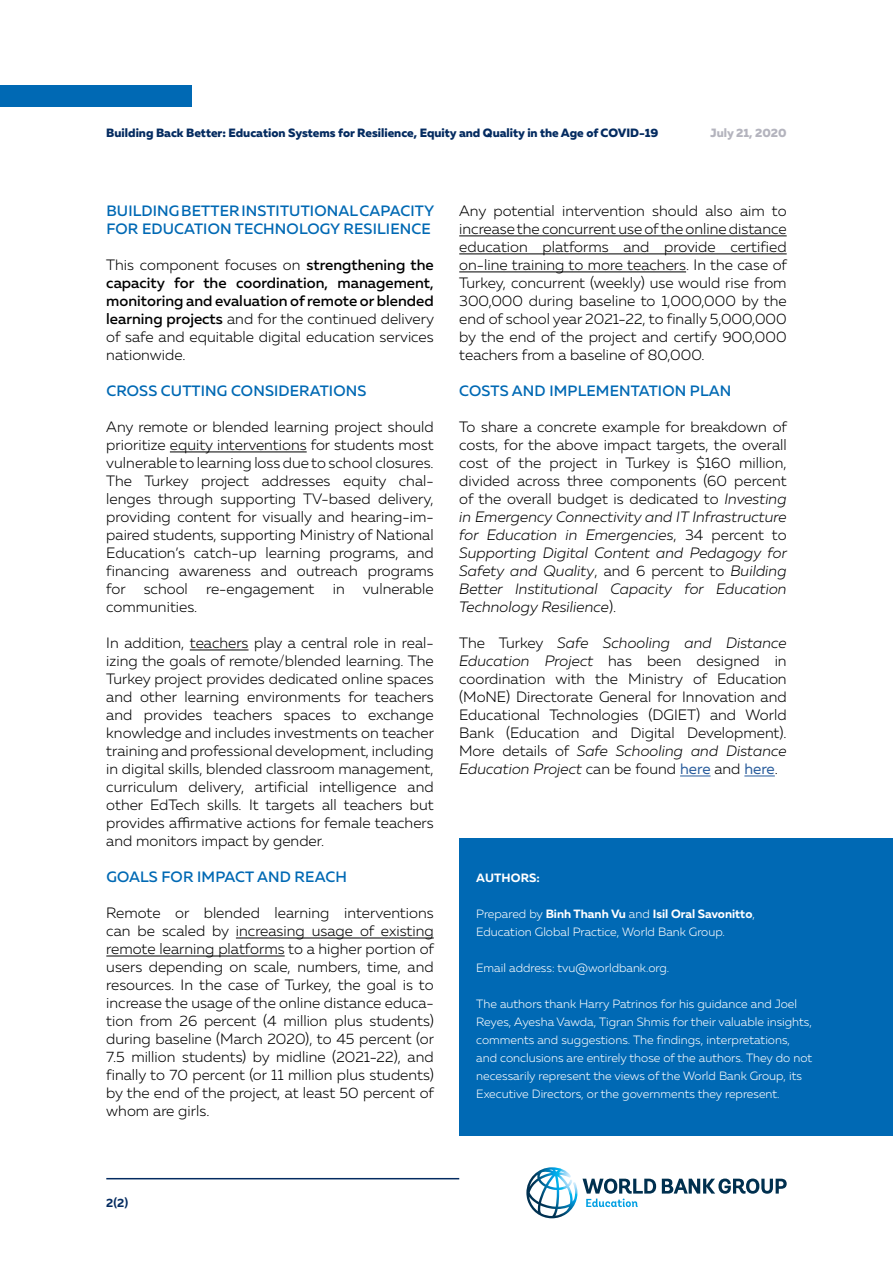
<style>
.page{position:relative;width:893px;height:1263px;background:#fff}
.page>*{position:absolute;margin:0;border:0;box-sizing:border-box;transform-origin:0 0}
.t1{font:300 15px/18px "Muller";color:#000;text-align:justify}
.t2{font:500 15px/18px "Muller";color:#000;text-align:justify}
.t3{font:500 15px/18px "Muller";letter-spacing:.01em;color:#0069b4}
.t4{font:300 12px/18px "Muller";color:#fff}
.t5{font:800 12px "Muller";color:#042b60}
.t6{font:800 12px "Muller";color:#b4b4be}
.t7{font:700 12px "Muller";letter-spacing:.01em;color:#fff}
.t8{font:700 12px "Muller";color:#042b60}
.s1{font-weight:300}
.s2{font-style:italic}
.s3{font-weight:400;color:#275b9b}
.s4{font-weight:700}
</style>
<div class="page">
<div style="left:459px;top:838px;width:434px;height:297px;background:#0069b4"></div>
<hr style="left:170px;top:452px;width:137px;height:1px;background:#000">
<hr style="left:190px;top:650px;width:59px;height:1px;background:#000">
<hr style="left:236px;top:938px;width:198px;height:1px;background:#000">
<hr style="left:106px;top:956px;width:179px;height:1px;background:#000">
<hr style="left:459px;top:236px;width:328px;height:1px;background:#000">
<hr style="left:459px;top:254px;width:328px;height:1px;background:#000">
<hr style="left:459px;top:272px;width:227px;height:1px;background:#000">
<hr style="left:680px;top:776px;width:31px;height:1px;background:#275b9b">
<hr style="left:744px;top:776px;width:31px;height:1px;background:#275b9b">
<div style="left:0;top:85px;width:191px;height:21px;background:#0069b4"></div>
<hr style="left:106px;top:1178px;width:353px;height:1px;background:#042b60">
<svg style="left:526px;top:1167px;width:261px;height:51px"></svg>
<p class="t5" style="left:106px;top:125px;width:554px">Building Back Better: Education Systems for Resilience, Equity and Quality in the Age of COVID-19</p>
<p class="t6" style="left:711px;top:125px;width:78px">July 21, 2020</p>
<p class="t3" style="left:106px;top:202px;width:329px">BUILDING BETTER INSTITUTIONAL CAPACITY<br>FOR EDUCATION TECHNOLOGY RESILIENCE</p>
<p class="t2" style="left:106px;top:256px;width:329px"><span class="s1">This component focuses on</span> strengthening the capacity for the coordination, management, monitoring and evaluation of remote or blended learning projects <span class="s1">and for the continued delivery of safe and equitable digital education services nationwide.</span></p>
<p class="t3" style="left:106px;top:382px;width:261px">CROSS CUTTING CONSIDERATIONS</p>
<p class="t1" style="left:106px;top:418px;width:329px">Any remote or blended learning project should prioritize equity interventions for students most vulnerable to learning loss due to school closures.<br>The Turkey project addresses equity chal&shy;lenges through supporting TV-based delivery, providing content for visually and hearing-im&shy;paired students, supporting Ministry of National Education’s catch-up learning programs, and financing awareness and outreach programs for school re-engagement in vulnerable communities.</p>
<p class="t1" style="left:106px;top:634px;width:329px">In addition, teachers play a central role in real&shy;izing the goals of remote/blended learning. The Turkey project provides dedicated online spaces and other learning environments for teachers and provides teachers spaces to exchange knowledge and includes investments on teacher training and professional development, including in digital skills, blended classroom management, curriculum delivery, artificial intelligence and other EdTech skills. It targets all teachers but provides affirmative actions for female teachers and monitors impact by gender.</p>
<p class="t3" style="left:106px;top:868px;width:242px">GOALS FOR IMPACT AND REACH</p>
<p class="t1" style="left:106px;top:904px;width:329px">Remote or blended learning interventions can be scaled by increasing usage of existing remote learning platforms to a higher portion of users depending on scale, numbers, time, and resources. In the case of Turkey, the goal is to increase the usage of the online distance educa&shy;tion from 26 percent (4 million plus students) during baseline (March 2020), to 45 percent (or 7.5 million students) by midline (2021-22), and finally to 70 percent (or 11 million plus students) by the end of the project, at least 50 percent of whom are girls.</p>
<p class="t1" style="left:459px;top:202px;width:329px">Any potential intervention should also aim to increase the concurrent use of the online distance education platforms and provide certified on-line training to more teachers. In the case of Turkey, concurrent (weekly) use would rise from 300,000 during baseline to 1,000,000 by the end of school year 2021-22, to finally 5,000,000 by the end of the project and certify 900,000 teachers from a baseline of 80,000.</p>
<p class="t3" style="left:459px;top:382px;width:274px">COSTS AND IMPLEMENTATION PLAN</p>
<p class="t1" style="left:459px;top:418px;width:329px">To share a concrete example for breakdown of costs, for the above impact targets, the overall cost of the project in Turkey is $160 million, divided across three components (60 percent of the overall budget is dedicated to <span class="s2">Investing in Emergency Connectivity and IT Infrastructure for Education in Emergencies</span>, 34 percent to <span class="s2">Supporting Digital Content and Pedagogy for Safety and Quality</span>, and 6 percent to <span class="s2">Building Better Institutional Capacity for Education Technology Resilience</span>).</p>
<p class="t1" style="left:459px;top:634px;width:329px">The Turkey <span class="s2">Safe Schooling and Distance Education Project</span> has been designed in coordination with the Ministry of Education (MoNE) Directorate General for Innovation and Educational Technologies (DGIET) and World Bank (Education and Digital Development).<br>More details of <span class="s2">Safe Schooling and Distance Education Project</span> can be found <span class="s3">here</span> and <span class="s3">here</span>.</p>
<p class="t7" style="left:476px;top:870px;width:65px">AUTHORS:</p>
<p class="t4" style="left:476px;top:905px;width:280px">Prepared by <span class="s4">Binh Thanh Vu</span> and <span class="s4">Isil Oral Savonitto</span>,<br>Education Global Practice, World Bank Group.</p>
<p class="t4" style="left:476px;top:959px;width:195px">Email address: tvu@worldbank.org.</p>
<p class="t4" style="left:476px;top:995px;width:337px">The authors thank Harry Patrinos for his guidance and Joel Reyes, Ayesha Vawda, Tigran Shmis for their valuable insights, comments and suggestions. The findings, interpretations, and conclusions are entirely those of the authors. They do not necessarily represent the views of the World Bank Group, its Executive Directors, or the governments they represent.</p>
<p class="t8" style="left:106px;top:1195px;width:23px">2(2)</p>
</div>
